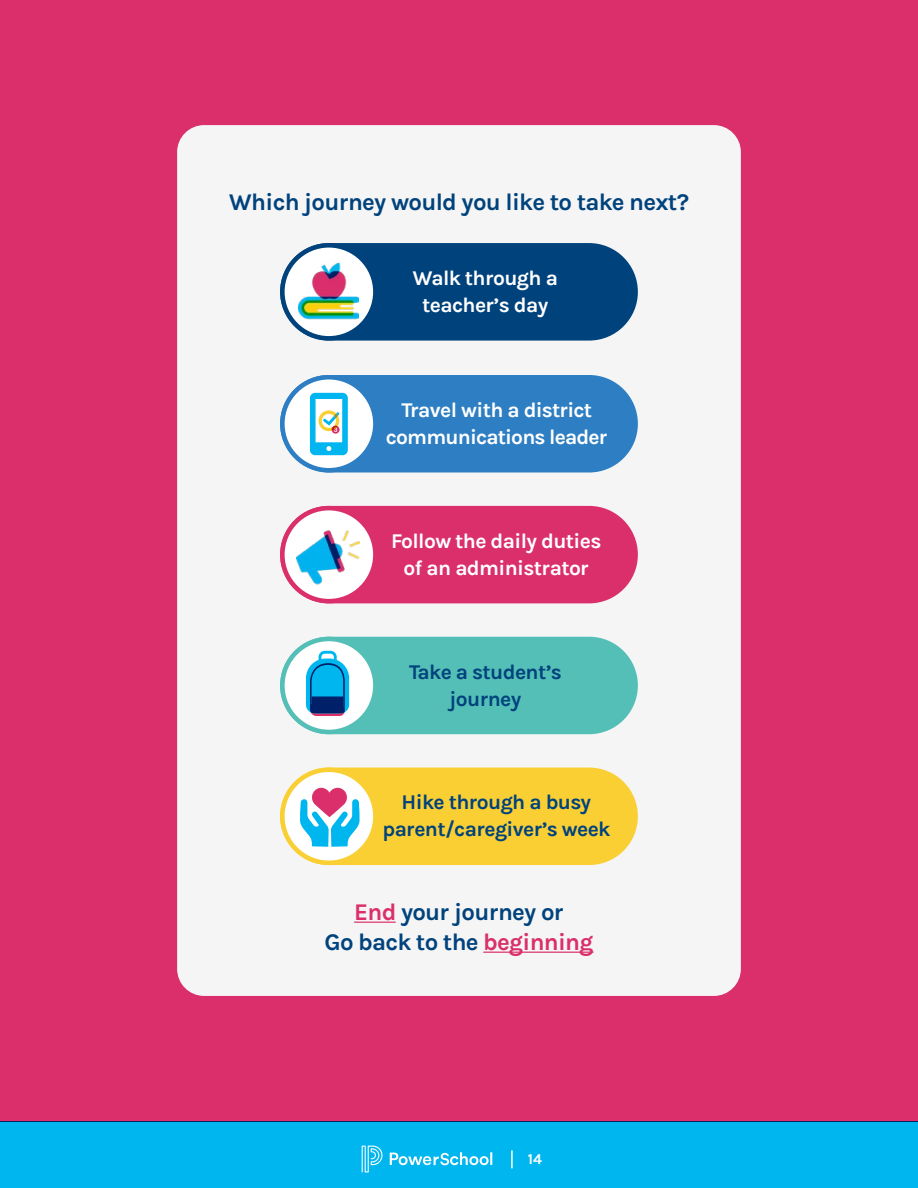
<style>
.page{position:relative;width:918px;height:1188px;background:#fff}
.page>*{position:absolute;margin:0;border:0;box-sizing:border-box;transform-origin:0 0}
.t1{font:700 24px/30px "Karla";letter-spacing:-.03em;color:#00427c;text-align:center}
.t2{font:700 21px/27px "Karla";letter-spacing:-.03em;color:#fff;text-align:center}
.t3{font:700 21px/27px "Karla";letter-spacing:-.03em;color:#00427c;text-align:center}
.t4{font:700 15px "Karla";color:#fff}
.s1{color:#da2f6b}
</style>
<div class="page">
<div style="left:0;top:1121px;width:918px;height:67px;background:#00b6ef"></div>
<div style="left:0;top:0;width:918px;height:1121px;background:#da2f6b"></div>
<div style="left:177px;top:125px;width:564px;height:871px;background:#f5f5f5;border-radius:27px"></div>
<hr style="left:354px;top:922px;width:42px;height:1px;background:#da2f6b">
<hr style="left:483px;top:952px;width:111px;height:1px;background:#da2f6b">
<div style="left:280px;top:243px;width:358px;height:98px;background:#00427c;border-radius:49px"></div>
<svg style="left:282px;top:245px;width:93px;height:93px;background:#d7e1ea"></svg>
<div style="left:280px;top:243px;width:98px;height:98px;border:4px solid #00427c;border-radius:50%"></div>
<img style="left:298px;top:260px;width:61px;height:61px">
<div style="left:280px;top:506px;width:358px;height:97px;background:#da2f6b;border-radius:49px"></div>
<svg style="left:282px;top:508px;width:93px;height:93px;background:#f8dee7"></svg>
<div style="left:280px;top:506px;width:98px;height:97px;border:4px solid #da2f6b;border-radius:50%"></div>
<img style="left:297px;top:526px;width:62px;height:62px">
<div style="left:280px;top:637px;width:358px;height:97px;background:#54bfb6;border-radius:49px"></div>
<div style="left:282px;top:639px;width:93px;height:93px;background:#fff;border-radius:50%"></div>
<div style="left:280px;top:637px;width:98px;height:97px;border:4px solid #54bfb6;border-radius:50%"></div>
<svg style="left:306px;top:651px;width:43px;height:65px"></svg>
<div style="left:280px;top:768px;width:358px;height:97px;background:#facf33;border-radius:49px"></div>
<svg style="left:282px;top:770px;width:93px;height:93px;background:#fef8e2"></svg>
<div style="left:280px;top:768px;width:98px;height:97px;border:4px solid #facf33;border-radius:50%"></div>
<svg style="left:300px;top:788px;width:60px;height:59px;background:#8fb8db"></svg>
<div style="left:280px;top:375px;width:358px;height:97px;background:#2d7ec2;border-radius:49px"></div>
<div style="left:282px;top:377px;width:93px;height:93px;background:#fff;border-radius:50%"></div>
<div style="left:280px;top:375px;width:98px;height:97px;border:4px solid #2d7ec2;border-radius:50%"></div>
<svg style="left:310px;top:393px;width:38px;height:62px"></svg>
<svg style="left:362px;top:1146px;width:21px;height:26px"></svg>
<svg style="left:390px;top:1152px;width:102px;height:13px"></svg>
<svg style="left:511px;top:1150px;width:2px;height:18px"></svg>
<p class="t1" style="left:229px;top:187px;width:462px">Which journey would you like to take next?</p>
<p class="t2" style="left:413px;top:265px;width:147px">Walk through a teacher’s day</p>
<p class="t2" style="left:386px;top:396px;width:223px">Travel with a district communications leader</p>
<p class="t2" style="left:391px;top:527px;width:212px">Follow the daily duties of an administrator</p>
<p class="t3" style="left:409px;top:658px;width:154px">Take a student’s journey</p>
<p class="t3" style="left:382px;top:789px;width:229px">Hike through a busy parent/caregiver’s week</p>
<p class="t1" style="left:324px;top:897px;width:271px"><span class="s1">End</span> your journey or<br>Go back to the <span class="s1">beginning</span></p>
<p class="t4" style="left:528px;top:1150px;width:16px">14</p>
</div>
